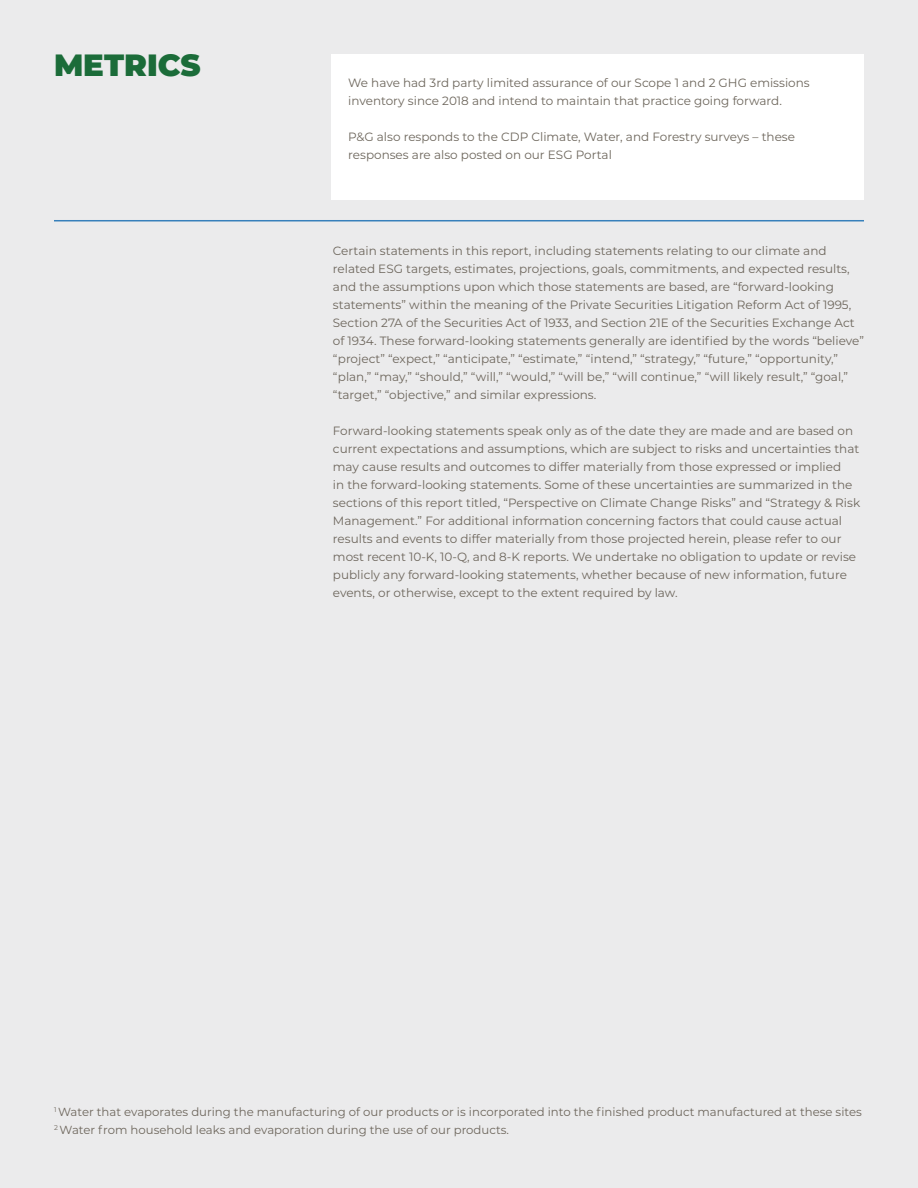
<style>
.page{position:relative;width:918px;height:1188px;background:#ebebec}
.page>*{position:absolute;margin:0;border:0;box-sizing:border-box;transform-origin:0 0}
.t1{font:900 30.75px "Montserrat";color:#1b6c39}
.t2{font:12px/18px "Montserrat";color:#6d665c}
.t3{font:11.7px/18px "Montserrat";color:#6d665c}
</style>
<div class="page">
<div style="left:332px;top:54px;width:532px;height:146px;background:#fff"></div>
<hr style="left:54px;top:220px;width:810px;height:1px;background:#3780bb">
<h1 class="t1" style="left:54px;top:42px;width:148px">METRICS</h1>
<p class="t2" style="left:348px;top:73px;width:463px">We have had 3rd party limited assurance of our Scope 1 and 2 GHG emissions inventory since 2018 and intend to maintain that practice going forward.</p>
<p class="t2" style="left:348px;top:127px;width:448px">P&amp;G also responds to the CDP Climate, Water, and Forestry surveys – these responses are also posted on our ESG Portal</p>
<p class="t2" style="left:333px;top:241px;width:533px">Certain statements in this report, including statements relating to our climate and related ESG targets, estimates, projections, goals, commitments, and expected results, and the assumptions upon which those statements are based, are “forward-looking statements” within the meaning of the Private Securities Litigation Reform Act of 1995, Section 27A of the Securities Act of 1933, and Section 21E of the Securities Exchange Act of 1934. These forward-looking statements generally are identified by the words “believe” “project” “expect,” “anticipate,” “estimate,” “intend,” “strategy,” “future,” “opportunity,” “plan,” “may,” “should,” “will,” “would,” “will be,” “will continue,” “will likely result,” “goal,” “target,” “objective,” and similar expressions.</p>
<p class="t2" style="left:333px;top:421px;width:529px">Forward-looking statements speak only as of the date they are made and are based on current expectations and assumptions, which are subject to risks and uncertainties that may cause results and outcomes to differ materially from those expressed or implied<br>in the forward-looking statements. Some of these uncertainties are summarized in the sections of this report titled, “Perspective on Climate Change Risks” and “Strategy &amp; Risk Management.” For additional information concerning factors that could cause actual results and events to differ materially from those projected herein, please refer to our most recent 10-K, 10-Q, and 8-K reports. We undertake no obligation to update or revise publicly any forward-looking statements, whether because of new information, future events, or otherwise, except to the extent required by law.</p>
<p class="t3" style="left:54px;top:1102px;width:809px"><sup>1</sup> Water that evaporates during the manufacturing of our products or is incorporated into the finished product manufactured at these sites<br><sup>2</sup> Water from household leaks and evaporation during the use of our products.</p>
</div>
